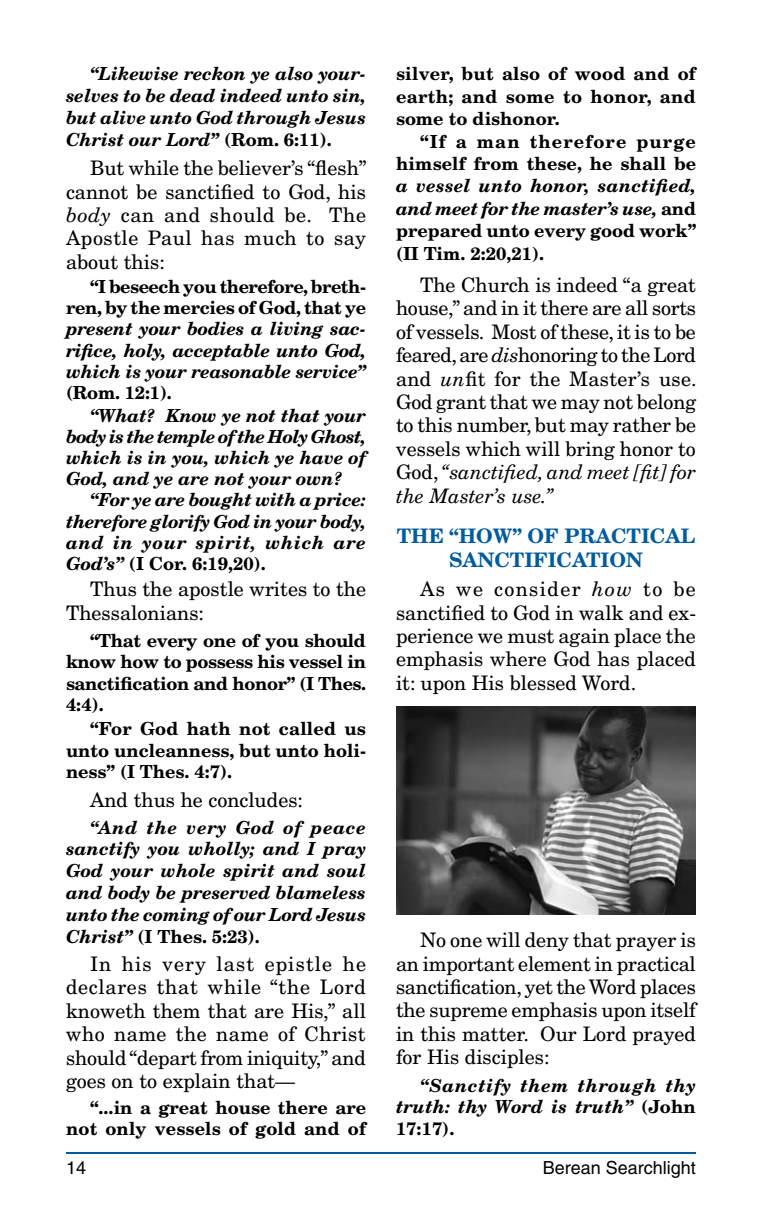
<style>
.page{position:relative;width:774px;height:1224px;background:#fff}
.page>*{position:absolute;margin:0;border:0;box-sizing:border-box;transform-origin:0 0}
.t1{font:20px/23.4px "New Century Schlbk";color:#000;text-align:justify}
.t2{font:20px/29.4px "New Century Schlbk";letter-spacing:.07em;color:#000}
.t3{font:700 20px "New Century Schlbk";color:#005c9e}
.t4{font:italic 700 18px/21.8px "New Century Schlbk";color:#000;text-align:justify}
.t5{font:700 18px/21.6px "New Century Schlbk";color:#000;text-align:justify}
.t6{font:700 18px/21.2px "New Century Schlbk";letter-spacing:-.025em;color:#000;text-align:right}
.t7{font:18px "Helvetica";color:#000}
.s1{font-style:normal}
.s2{font-style:italic}
.s3{font-weight:700;color:#005c9e}
</style>
<div class="page">
<hr style="left:66px;top:1152px;width:630px;height:2px;background:#005c9e">
<img style="left:396px;top:706px;width:300px;height:209px">
<p class="t4" style="left:66px;top:63px;width:302px;text-indent:24px">“Likewise reckon ye also your&shy;selves to be dead indeed unto sin, but alive unto God through Jesus Christ our Lord” <span class="s1">(Rom. 6:11).</span></p>
<p class="t1" style="left:66px;top:156px;width:302px;text-indent:24px">But while the believer’s “flesh” cannot be sanctified to God, his <span class="s2">body</span> can and should be. The Apostle Paul has much to say about this:</p>
<p class="t6" style="left:66px;top:276px;width:302px">“I beseech you therefore, breth&shy;ren, by the mercies of God, that ye</p>
<p class="t4" style="left:66px;top:318px;width:302px;line-height:21.2px">present your bodies a living sac&shy;rifice, holy, acceptable unto God, which is your reasonable service”</p>
<p class="t5" style="left:66px;top:382px;width:107px">(Rom. 12:1).</p>
<p class="t4" style="left:66px;top:404px;width:302px;line-height:21.2px;text-indent:24px">“What? Know ye not that your body is the temple of the Holy Ghost, which is in you, which ye have of God, and ye are not your own?</p>
<p class="t4" style="left:66px;top:489px;width:302px;line-height:21.2px;text-indent:24px">“For ye are bought with a price: therefore glorify God in your body, and in your spirit, which are God’s” <span class="s1">(I Cor. 6:19,20).</span></p>
<p class="t1" style="left:66px;top:578px;width:302px;text-indent:24px">Thus the apostle writes to the<br>Thessalonians:</p>
<p class="t5" style="left:66px;top:629px;width:302px;text-indent:24px">“That every one of you should know how to possess his vessel in sanctification and honor” (I Thes.<br>4:4).</p>
<p class="t5" style="left:66px;top:718px;width:302px;text-indent:24px">“For God hath not called us unto uncleanness, but unto holi&shy;ness” (I Thes. 4:7).</p>
<p class="t1" style="left:90px;top:788px;width:215px">And thus he concludes:</p>
<p class="t4" style="left:66px;top:816px;width:302px;text-indent:24px">“And the very God of peace sanctify you wholly; and I pray God your whole spirit and soul and body be preserved blameless unto the coming of our Lord Jesus Christ” <span class="s1">(I Thes. 5:23).</span></p>
<p class="t1" style="left:66px;top:952px;width:302px;text-indent:24px">In his very last epistle he declares that while “the Lord knoweth them that are His,” all who name the name of Christ should “depart from iniquity,” and goes on to explain that—</p>
<p class="t5" style="left:66px;top:1096px;width:302px;text-align:right">“...in a great house there are not only vessels of gold and of</p>
<p class="t5" style="left:396px;top:63px;width:301px;line-height:22.4px">silver, but also of wood and of earth; and some to honor, and some to dishonor.</p>
<p class="t5" style="left:396px;top:130px;width:302px;line-height:22.4px;text-align:right">“If a man therefore purge himself from these, he shall be</p>
<p class="t4" style="left:396px;top:174px;width:302px;line-height:22.4px">a vessel unto honor, sanctified, and meet for the master’s use, <span class="s1">and prepared unto every good work” (II Tim. 2:20,21).</span></p>
<p class="t1" style="left:396px;top:273px;width:302px;text-indent:24px">The Church is indeed “a great house,” and in it there are all sorts of vessels. Most of these, it is to be feared, are <span class="s2">dis</span>honoring to the Lord and <span class="s2">un</span>fit for the Master’s use.<br>God grant that we may not belong to this number, but may rather be vessels which will bring honor to God, <span class="s2">“sanctified, and meet [fit] for the Master’s use.”</span></p>
<p class="t3" style="left:397px;top:524px;width:17px">the</p>
<p class="t3" style="left:449px;top:524px;width:29px">“how</p>
<p class="t3" style="left:513px;top:524px;width:68px">” of practical</p>
<p class="t2" style="left:420px;top:545px;width:277px;text-indent:29px"><span class="s3">sanctification<br></span>As we consider <span class="s2">how</span> to be</p>
<p class="t1" style="left:396px;top:601px;width:302px">sanctified to God in walk and ex&shy;perience we must again place the emphasis where God has placed it: upon His blessed Word.</p>
<p class="t1" style="left:396px;top:928px;width:301px;text-indent:24px">No one will deny that prayer is an important element in practical sanctification, yet the Word places the supreme emphasis upon itself in this matter. Our Lord prayed for His disciples:</p>
<p class="t4" style="left:396px;top:1074px;width:301px;text-indent:24px">“Sanctify them through thy truth: thy Word is truth” <span class="s1">(John 17:17).</span></p>
<p class="t7" style="left:66px;top:1157px;width:22px">14</p>
<p class="t7" style="left:543px;top:1157px;width:155px">Berean Searchlight</p>
</div>
